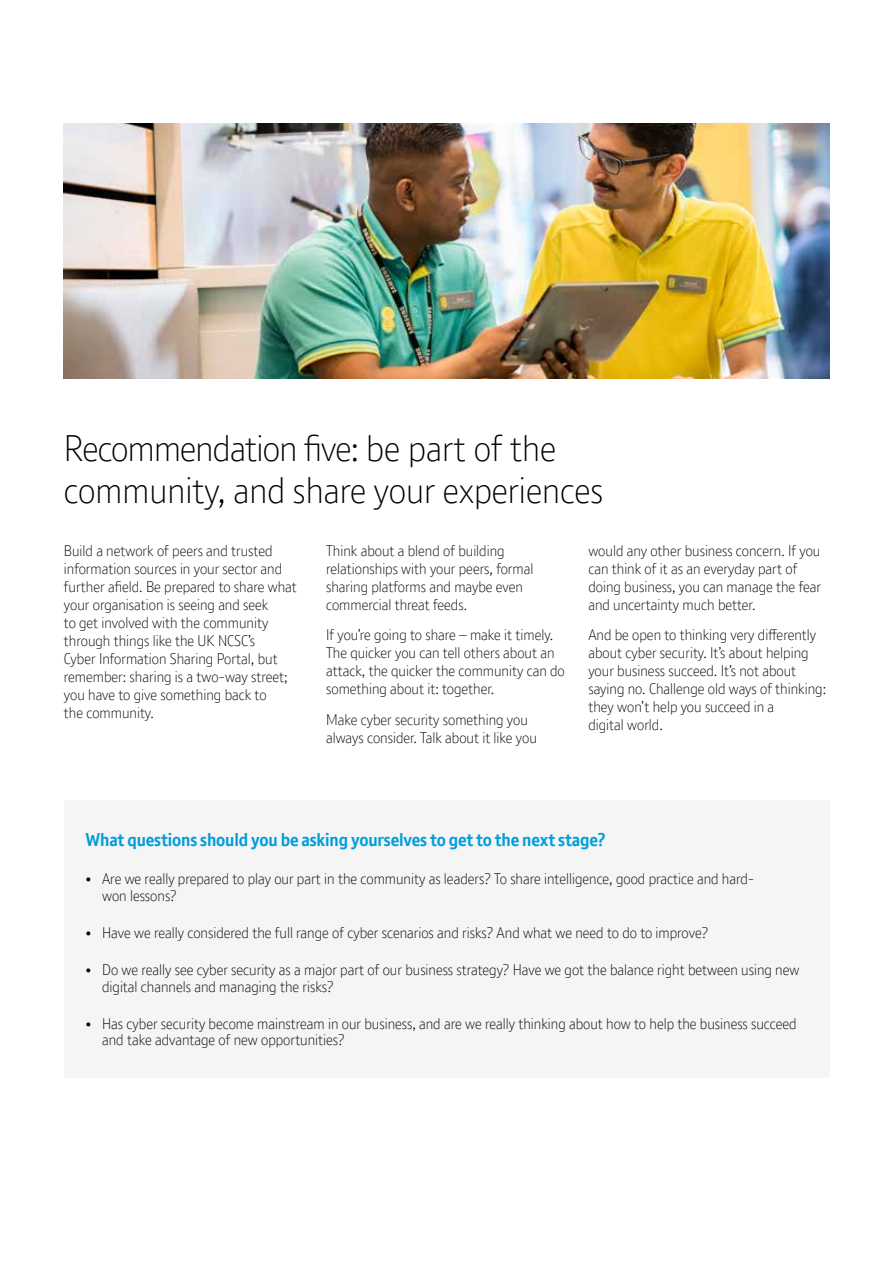
<style>
.page{position:relative;width:893px;height:1263px;background:#fff}
.page>*{position:absolute;margin:0;border:0;box-sizing:border-box;transform-origin:0 0}
.t1{font:300 36px/42px "BT Font";color:#000}
.t2{font:700 18px "BT Font";letter-spacing:-.01em;color:#009edb}
.t3{font:300 15px/18px "BT Font";color:#000}
</style>
<div class="page">
<div style="left:64px;top:800px;width:765px;height:278px;background:#f6f5f5"></div>
<img style="left:64px;top:123px;width:765px;height:255px">
<h1 class="t1" style="left:64px;top:427px;width:541px">Recommendation five: be part of the community, and share your experiences</h1>
<p class="t3" style="left:64px;top:541px;width:234px">Build a network of peers and trusted information sources in your sector and further afield. Be prepared to share what your organisation is seeing and seek<br>to get involved with the community through things like the UK NCSC’s<br>Cyber Information Sharing Portal, but remember: sharing is a two-way street; you have to give something back to<br>the community.</p>
<p class="t3" style="left:326px;top:541px;width:209px">Think about a blend of building relationships with your peers, formal sharing platforms and maybe even commercial threat feeds.</p>
<p class="t3" style="left:588px;top:541px;width:234px">would any other business concern. If you can think of it as an everyday part of doing business, you can manage the fear and uncertainty much better.</p>
<p class="t3" style="left:588px;top:626px;width:239px">And be open to thinking very differently about cyber security. It’s about helping your business succeed. It’s not about saying no. Challenge old ways of thinking: they won’t help you succeed in a<br>digital world.</p>
<p class="t3" style="left:326px;top:626px;width:240px">If you’re going to share – make it timely.<br>The quicker you can tell others about an attack, the quicker the community can do something about it: together.</p>
<p class="t3" style="left:326px;top:710px;width:212px">Make cyber security something you always consider. Talk about it like you</p>
<p class="t2" style="left:86px;top:828px;width:522px">What questions should you be asking yourselves to get to the next stage?</p>
<p class="t3" style="left:102px;top:870px;width:654px;line-height:16.5px;text-indent:-16px">• Are we really prepared to play our part in the community as leaders? To share intelligence, good practice and hard&shy;won lessons?</p>
<p class="t3" style="left:86px;top:923px;width:624px">• Have we really considered the full range of cyber scenarios and risks? And what we need to do to improve?</p>
<p class="t3" style="left:102px;top:961px;width:699px;line-height:16.5px;text-indent:-16px">• Do we really see cyber security as a major part of our business strategy? Have we got the balance right between using new digital channels and managing the risks?</p>
<p class="t3" style="left:102px;top:1015px;width:696px;line-height:16.5px;text-indent:-16px">• Has cyber security become mainstream in our business, and are we really thinking about how to help the business succeed and take advantage of new opportunities?</p>
</div>
